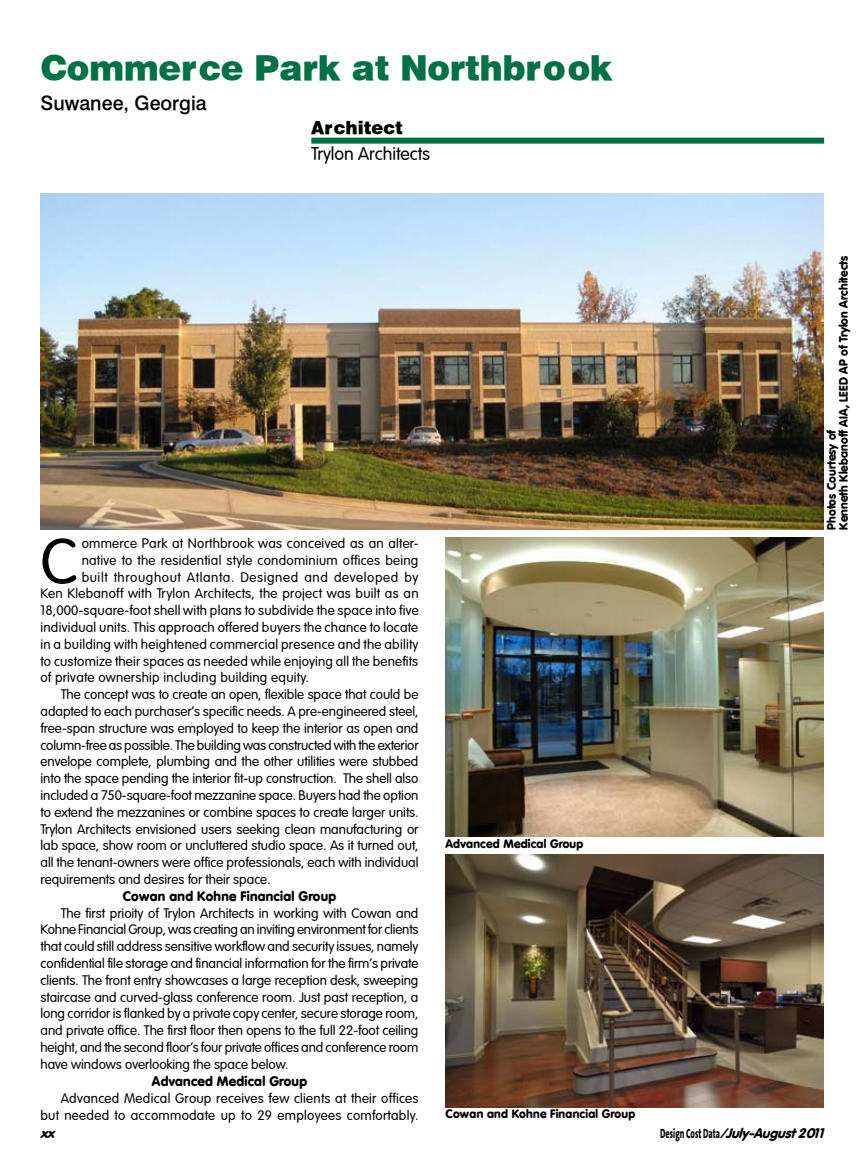
<style>
.page{position:relative;width:864px;height:1161px;background:#fff}
.page>*{position:absolute;margin:0;border:0;box-sizing:border-box;transform-origin:0 0}
.t1{font:63px "Vogue Plain";color:#000}
.t2{font:900 34.5px "Halvett";letter-spacing:-.01em;color:#007146}
.t3{font:500 19.5px "Halvett";color:#000}
.t4{font:18px/26px "Vogue Plain";color:#000}
.t5{font:13.5px "Vogue Plain";color:#000}
.t6{font:13.5px "Vogue Plain";letter-spacing:.02em;color:#000}
.t7{font:700 13.5px "Vogue";letter-spacing:.02em;color:#000}
.t8{font:13.5px "Vogue Plain";letter-spacing:.045em;color:#000}
.t9{font:italic 700 13.5px "Vogue";color:#000}
.t10{font:700 12px/12px "Vogue";letter-spacing:.01em;color:#000}
.s1{font-family:"Halvett";font-weight:900}
.s2{font-family:"The Sans B8";font-weight:800;font-style:normal}
</style>
<div class="page">
<div style="left:311px;top:138px;width:513px;height:6px;background:#007146"></div>
<img style="left:40px;top:194px;width:783px;height:336px">
<img style="left:446px;top:538px;width:378px;height:298px">
<img style="left:446px;top:855px;width:378px;height:252px">
<p class="t2" style="left:40px;top:47px;width:574px">Commerce Park at Northbrook</p>
<p class="t3" style="left:40px;top:91px;width:168px">Suwanee, Georgia</p>
<p class="t4" style="left:311px;top:115px;width:120px"><span class="s1">Architect<br></span>Trylon Architects</p>
<p class="t1" style="left:40px;top:525px;width:39px">C</p>
<p class="t6" style="left:82px;top:536px;width:338px">ommerce Park at Northbrook was conceived as an alter-</p>
<p class="t6" style="left:82px;top:552px;width:338px">native to the residential style condominium offices being</p>
<p class="t8" style="left:82px;top:569px;width:338px">built throughout Atlanta. Designed and developed by</p>
<p class="t6" style="left:40px;top:586px;width:380px">Ken Klebanoff with Trylon Architects, the project was built as an</p>
<p class="t5" style="left:40px;top:603px;width:380px">18,000-square-foot shell with plans to subdivide the space into five</p>
<p class="t6" style="left:40px;top:620px;width:379px">individual units. This approach offered buyers the chance to locate</p>
<p class="t6" style="left:40px;top:636px;width:379px">in a building with heightened commercial presence and the ability</p>
<p class="t5" style="left:40px;top:653px;width:379px">to customize their spaces as needed while enjoying all the benefits</p>
<p class="t6" style="left:40px;top:670px;width:270px">of private ownership including building equity.</p>
<p class="t5" style="left:61px;top:687px;width:359px">The concept was to create an open, flexible space that could be</p>
<p class="t5" style="left:40px;top:704px;width:379px">adapted to each purchaser’s specific needs. A pre-engineered steel,</p>
<p class="t5" style="left:40px;top:720px;width:380px">free-span structure was employed to keep the interior as open and</p>
<p class="t5" style="left:40px;top:737px;width:380px">column-free as possible. The building was constructed with the exterior</p>
<p class="t5" style="left:40px;top:754px;width:380px">envelope complete, plumbing and the other utilities were stubbed</p>
<p class="t5" style="left:40px;top:771px;width:379px">into the space pending the interior fit-up construction. The shell also</p>
<p class="t5" style="left:40px;top:788px;width:379px">included a 750-square-foot mezzanine space. Buyers had the option</p>
<p class="t5" style="left:40px;top:804px;width:380px">to extend the mezzanines or combine spaces to create larger units.</p>
<p class="t5" style="left:40px;top:821px;width:379px">Trylon Architects envisioned users seeking clean manufacturing or</p>
<p class="t5" style="left:40px;top:838px;width:379px">lab space, show room or uncluttered studio space. As it turned out,</p>
<p class="t5" style="left:40px;top:855px;width:380px">all the tenant-owners were office professionals, each with individual</p>
<p class="t5" style="left:40px;top:872px;width:232px">requirements and desires for their space.</p>
<p class="t7" style="left:123px;top:888px;width:215px">Cowan and Kohne Financial Group</p>
<p class="t5" style="left:61px;top:905px;width:359px">The first prioity of Trylon Architects in working with Cowan and</p>
<p class="t5" style="left:40px;top:922px;width:379px">Kohne Financial Group, was creating an inviting environment for clients</p>
<p class="t5" style="left:40px;top:939px;width:379px">that could still address sensitive workflow and security issues, namely</p>
<p class="t5" style="left:40px;top:956px;width:380px">confidential file storage and financial information for the firm’s private</p>
<p class="t5" style="left:40px;top:972px;width:379px">clients. The front entry showcases a large reception desk, sweeping</p>
<p class="t5" style="left:40px;top:989px;width:379px">staircase and curved-glass conference room. Just past reception, a</p>
<p class="t5" style="left:40px;top:1006px;width:379px">long corridor is flanked by a private copy center, secure storage room,</p>
<p class="t5" style="left:40px;top:1023px;width:379px">and private office. The first floor then opens to the full 22-foot ceiling</p>
<p class="t5" style="left:40px;top:1040px;width:379px">height, and the second floor’s four private offices and conference room</p>
<p class="t5" style="left:40px;top:1056px;width:249px">have windows overlooking the space below.</p>
<p class="t7" style="left:152px;top:1073px;width:157px">Advanced Medical Group</p>
<p class="t6" style="left:61px;top:1090px;width:359px">Advanced Medical Group receives few clients at their offices</p>
<p class="t6" style="left:40px;top:1108px;width:379px">but needed to accommodate up to 29 employees comfortably.</p>
<p class="t10" style="left:446px;top:1108px;width:191px">Cowan and Kohne Financial Group</p>
<p class="t10" style="left:446px;top:837px;width:139px">Advanced Medical Group</p>
<p class="t10" style="left:825px;top:530px;width:275px;rotate:-90deg">Photos Courtesy of<br>Kenneth Klebanoff AIA, LEED AP of Trylon Architects</p>
<p class="t9" style="left:40px;top:1125px;width:19px">xx</p>
<p class="t9" style="left:660px;top:1125px;width:169px"><span class="s2">D e s i g n Co s t D a t a</span> /July-August 2011</p>
</div>
